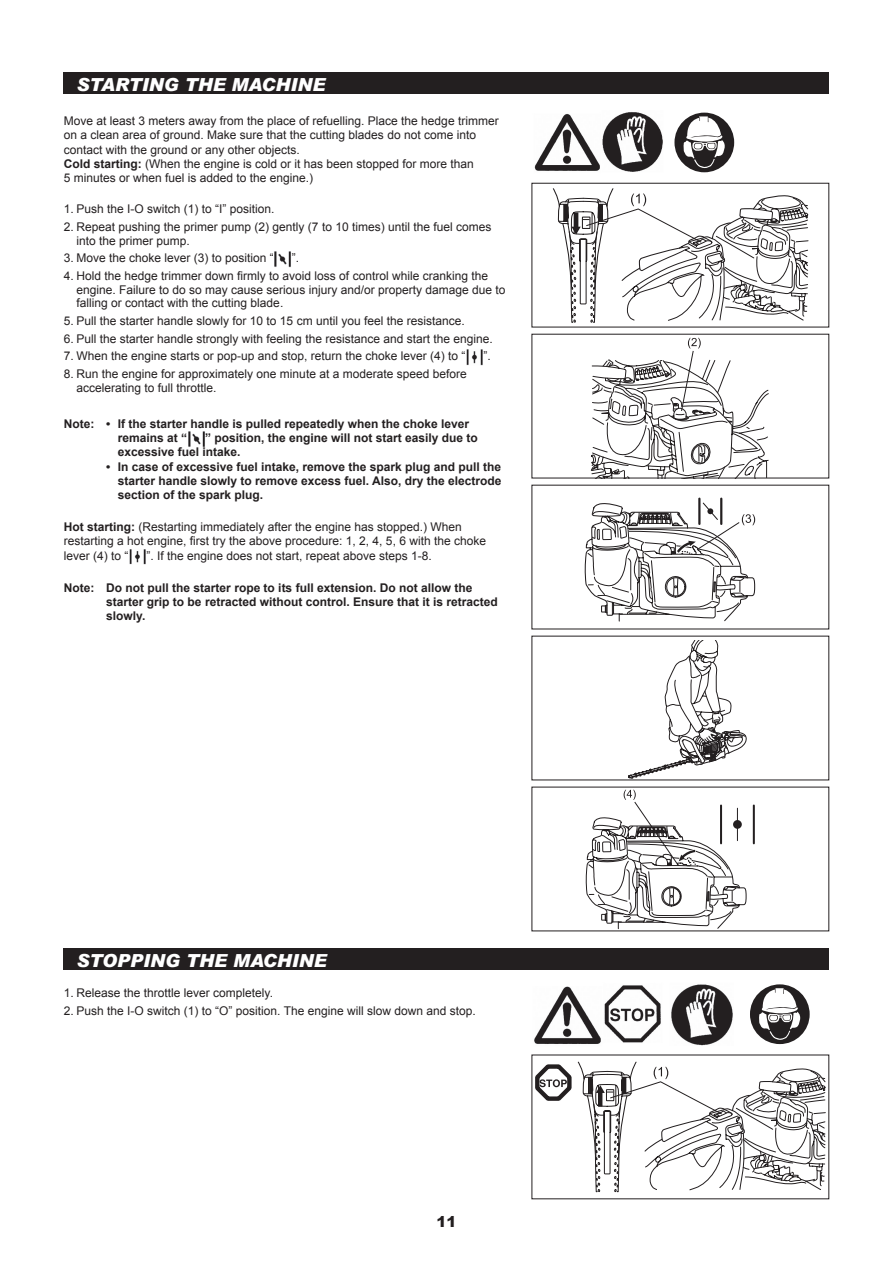
<style>
.page{position:relative;width:893px;height:1263px;background:#fff}
.page>*{position:absolute;margin:0;border:0;box-sizing:border-box;transform-origin:0 0}
.t1{font:italic 900 18px "Arial";color:#fff}
.t2{font:900 15px "Arial";color:#231f20}
.t3{font:12px/14.2px "Arial";color:#231f20}
.t4{font:700 12px/14.2px "Arial";color:#231f20}
.s1{font-weight:700}
</style>
<div class="page">
<img style="left:274px;top:251px;width:17px;height:17px">
<img style="left:466px;top:349px;width:17px;height:16px">
<img style="left:188px;top:431px;width:17px;height:16px">
<img style="left:129px;top:549px;width:17px;height:16px">
<div style="left:64px;top:72px;width:765px;height:22px;background:#231f20"></div>
<div style="left:531px;top:183px;width:298px;height:144px;border:1px solid #231f20"></div>
<div style="left:64px;top:948px;width:765px;height:21px;background:#231f20"></div>
<img style="left:534px;top:984px;width:199px;height:62px">
<img style="left:534px;top:112px;width:129px;height:60px">
<svg style="left:673px;top:111px;width:63px;height:63px"></svg>
<div style="left:674px;top:113px;width:60px;height:59px;background:#231f20;border-radius:50%"></div>
<svg style="left:683px;top:116px;width:45px;height:55px"></svg>
<div style="left:697px;top:185px;width:70px;height:141px;background:#fff"></div>
<svg style="left:591px;top:338px;width:178px;height:138px"></svg>
<hr style="left:698px;top:499px;width:2px;height:25px;background:#231f20">
<hr style="left:720px;top:499px;width:2px;height:25px;background:#231f20">
<svg style="left:585px;top:500px;width:171px;height:122px"></svg>
<svg style="left:628px;top:640px;width:118px;height:138px"></svg>
<hr style="left:753px;top:805px;width:2px;height:38px;background:#231f20">
<svg style="left:586px;top:790px;width:161px;height:139px"></svg>
<svg style="left:535px;top:1061px;width:291px;height:132px"></svg>
<svg style="left:553px;top:188px;width:255px;height:135px"></svg>
<svg style="left:748px;top:983px;width:63px;height:62px"></svg>
<div style="left:750px;top:984px;width:60px;height:60px;background:#231f20;border-radius:50%"></div>
<svg style="left:759px;top:987px;width:44px;height:55px"></svg>
<h1 class="t1" style="left:77px;top:73px;width:250px">STARTING THE MACHINE</h1>
<p class="t3" style="left:64px;top:114px;width:436px">Move at least 3 meters away from the place of refuelling. Place the hedge trimmer on a clean area of ground. Make sure that the cutting blades do not come into contact with the ground or any other objects.<br><span class="s1">Cold starting:</span> (When the engine is cold or it has been stopped for more than<br>5 minutes or when fuel is added to the engine.)</p>
<p class="t3" style="left:64px;top:202px;width:212px">1. Push the I-O switch (1) to “I” position.</p>
<p class="t3" style="left:77px;top:220px;width:416px;line-height:13.5px;text-indent:-13px">2. Repeat pushing the primer pump (2) gently (7 to 10 times) until the fuel comes into the primer pump.</p>
<p class="t3" style="left:64px;top:251px;width:212px">3. Move the choke lever (3) to position “</p>
<p class="t3" style="left:292px;top:251px;width:9px">”.</p>
<p class="t3" style="left:77px;top:269px;width:430px;line-height:13.5px;text-indent:-13px">4. Hold the hedge trimmer down firmly to avoid loss of control while cranking the engine. Failure to do so may cause serious injury and/or property damage due to falling or contact with the cutting blade.</p>
<p class="t3" style="left:64px;top:314px;width:402px">5. Pull the starter handle slowly for 10 to 15 cm until you feel the resistance.</p>
<p class="t3" style="left:64px;top:331px;width:430px">6. Pull the starter handle strongly with feeling the resistance and start the engine.</p>
<p class="t3" style="left:64px;top:349px;width:403px">7. When the engine starts or pop-up and stop, return the choke lever (4) to “</p>
<p class="t3" style="left:483px;top:349px;width:9px">”.</p>
<p class="t3" style="left:77px;top:367px;width:392px;line-height:13.5px;text-indent:-13px">8. Run the engine for approximately one minute at a moderate speed before accelerating to full throttle.</p>
<p class="t4" style="left:118px;top:417px;width:353px;text-indent:-54px">Note: • If the starter handle is pulled repeatedly when the choke lever remains at “</p>
<p class="t4" style="left:118px;top:431px;width:362px;text-indent:87px">” position, the engine will not start easily due to excessive fuel intake.</p>
<p class="t4" style="left:118px;top:460px;width:385px;text-align:justify;text-indent:-11px">• In case of excessive fuel intake, remove the spark plug and pull the starter handle slowly to remove excess fuel. Also, dry the electrode section of the spark plug.</p>
<p class="t3" style="left:64px;top:520px;width:424px"><span class="s1">Hot starting:</span> (Restarting immediately after the engine has stopped.) When restarting a hot engine, first try the above procedure: 1, 2, 4, 5, 6 with the choke lever (4) to “</p>
<p class="t3" style="left:146px;top:548px;width:287px">”. If the engine does not start, repeat above steps 1-8.</p>
<p class="t4" style="left:106px;top:581px;width:393px;text-indent:-43px">Note: Do not pull the starter rope to its full extension. Do not allow the starter grip to be retracted without control. Ensure that it is retracted slowly.</p>
<h1 class="t1" style="left:77px;top:949px;width:252px">STOPPING THE MACHINE</h1>
<p class="t3" style="left:64px;top:986px;width:211px">1. Release the throttle lever completely.</p>
<p class="t3" style="left:64px;top:1003px;width:414px">2. Push the I-O switch (1) to “O” position. The engine will slow down and stop.</p>
<p class="t2" style="left:436px;top:1210px;width:22px">11</p>
</div>
